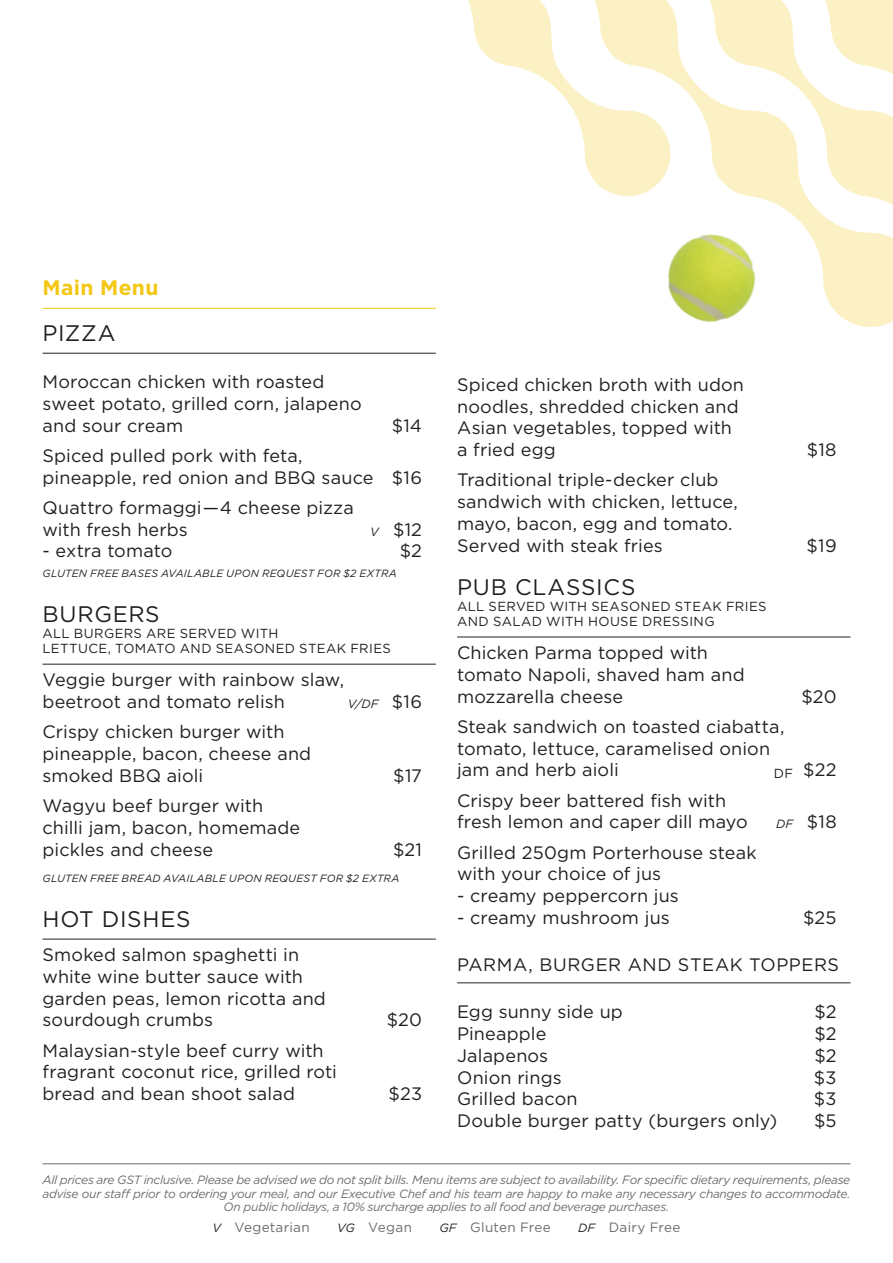
<style>
.page{position:relative;width:893px;height:1263px;background:#fff}
.page>*{position:absolute;margin:0;border:0;box-sizing:border-box;transform-origin:0 0}
.t1{font:22.5px "Gotham";letter-spacing:.03em;color:#231f20}
.t2{font:700 21px "Gotham";letter-spacing:.015em;color:#f3c712}
.t3{font:18px/21.8px "Gotham";letter-spacing:.005em;color:#231f20}
.t4{font:18px "Gotham";letter-spacing:.03em;color:#231f20}
.t5{font:13.5px "Gotham";letter-spacing:.02em;color:#6c6d70}
.t6{font:13.05px/15px "Gotham";letter-spacing:.025em;color:#231f20}
.t7{font:italic 12px/13.5px "Gotham";letter-spacing:-.025em;color:#6c6d70;text-align:center}
.t8{font:italic 12px "Gotham";color:#231f20}
.t9{font:italic 10.5px "Gotham";letter-spacing:.02em;color:#231f20}
.s1{font-style:italic;font-size:12px}
.s2{font-style:normal;font-size:18px}
.s3{font-style:italic;font-size:12px;color:#231f20}
</style>
<div class="page">
<svg style="left:468px;top:0;width:425px;height:327px"></svg>
<hr style="left:43px;top:1163px;width:807px;height:1px;background:#6c6d70">
<hr style="left:43px;top:353px;width:393px;height:1px;background:#231f20">
<hr style="left:43px;top:664px;width:393px;height:1px;background:#231f20">
<hr style="left:43px;top:939px;width:393px;height:1px;background:#231f20">
<hr style="left:43px;top:308px;width:393px;height:1px;background:#f3c712">
<hr style="left:457px;top:637px;width:393px;height:1px;background:#231f20">
<hr style="left:457px;top:982px;width:393px;height:1px;background:#231f20">
<img style="left:618px;top:193px;width:177px;height:134px">
<p class="t2" style="left:43px;top:276px;width:117px">Main Menu</p>
<p class="t1" style="left:43px;top:320px;width:74px">PIZZA</p>
<p class="t3" style="left:43px;top:370px;width:321px">Moroccan chicken with roasted sweet potato, grilled corn, jalapeno and sour cream</p>
<p class="t3" style="left:392px;top:414px;width:32px">$14</p>
<p class="t3" style="left:43px;top:444px;width:381px">Spiced pulled pork with feta,<br>pineapple, red onion and BBQ sauce $16</p>
<p class="t3" style="left:43px;top:496px;width:313px">Quattro formaggi—4 cheese pizza with fresh herbs</p>
<p class="t3" style="left:370px;top:518px;width:53px"><span class="s1">V</span> $12</p>
<p class="t3" style="left:43px;top:540px;width:131px">- extra tomato</p>
<p class="t3" style="left:400px;top:540px;width:24px">$2</p>
<p class="t9" style="left:43px;top:568px;width:356px">GLUTEN FREE BASES AVAILABLE UPON REQUEST FOR $2 EXTRA</p>
<p class="t1" style="left:43px;top:601px;width:119px">BURGERS</p>
<p class="t6" style="left:43px;top:626px;width:350px">ALL BURGERS ARE SERVED WITH<br>LETTUCE, TOMATO AND SEASONED STEAK FRIES</p>
<p class="t3" style="left:43px;top:669px;width:303px">Veggie burger with rainbow slaw, beetroot and tomato relish</p>
<p class="t8" style="left:348px;top:697px;width:76px">V/DF <span class="s2">$16</span></p>
<p class="t3" style="left:43px;top:721px;width:270px">Crispy chicken burger with pineapple, bacon, cheese and smoked BBQ aioli</p>
<p class="t3" style="left:393px;top:764px;width:30px">$17</p>
<p class="t3" style="left:43px;top:794px;width:259px">Wagyu beef burger with chilli jam, bacon, homemade pickles and cheese</p>
<p class="t3" style="left:393px;top:838px;width:30px">$21</p>
<p class="t9" style="left:43px;top:873px;width:359px">GLUTEN FREE BREAD AVAILABLE UPON REQUEST FOR $2 EXTRA</p>
<p class="t1" style="left:43px;top:906px;width:150px">HOT DISHES</p>
<p class="t3" style="left:43px;top:944px;width:285px">Smoked salmon spaghetti in white wine butter sauce with garden peas, lemon ricotta and sourdough crumbs</p>
<p class="t3" style="left:387px;top:1009px;width:37px">$20</p>
<p class="t3" style="left:43px;top:1039px;width:296px">Malaysian-style beef curry with fragrant coconut rice, grilled roti bread and bean shoot salad</p>
<p class="t3" style="left:389px;top:1083px;width:35px">$23</p>
<p class="t3" style="left:457px;top:373px;width:288px">Spiced chicken broth with udon noodles, shredded chicken and<br>Asian vegetables, topped with a fried egg</p>
<p class="t3" style="left:457px;top:469px;width:282px">Traditional triple-decker club sandwich with chicken, lettuce, mayo, bacon, egg and tomato.<br>Served with steak fries</p>
<p class="t1" style="left:457px;top:574px;width:180px">PUB CLASSICS</p>
<p class="t6" style="left:457px;top:599px;width:311px">ALL SERVED WITH SEASONED STEAK FRIES<br>AND SALAD WITH HOUSE DRESSING</p>
<p class="t3" style="left:457px;top:641px;width:289px">Chicken Parma topped with tomato Napoli, shaved ham and mozzarella cheese</p>
<p class="t3" style="left:807px;top:438px;width:31px">$18</p>
<p class="t3" style="left:806px;top:534px;width:32px">$19</p>
<p class="t3" style="left:801px;top:685px;width:37px">$20</p>
<p class="t3" style="left:457px;top:715px;width:329px">Steak sandwich on toasted ciabatta, tomato, lettuce, caramelised onion jam and herb aioli</p>
<p class="t3" style="left:774px;top:759px;width:64px"><sub>DF</sub> $22</p>
<p class="t3" style="left:457px;top:789px;width:292px">Crispy beer battered fish with fresh lemon and caper dill mayo</p>
<p class="t3" style="left:776px;top:811px;width:62px"><span class="s1">DF</span> $18</p>
<p class="t3" style="left:457px;top:841px;width:301px">Grilled 250gm Porterhouse steak with your choice of jus</p>
<p class="t3" style="left:457px;top:884px;width:223px">- creamy peppercorn jus</p>
<p class="t3" style="left:457px;top:906px;width:214px">- creamy mushroom jus</p>
<p class="t3" style="left:803px;top:906px;width:35px">$25</p>
<p class="t4" style="left:457px;top:955px;width:383px">PARMA, BURGER AND STEAK TOPPERS</p>
<p class="t3" style="left:457px;top:1001px;width:167px">Egg sunny side up</p>
<p class="t3" style="left:814px;top:1001px;width:24px">$2</p>
<p class="t3" style="left:457px;top:1023px;width:91px">Pineapple</p>
<p class="t3" style="left:814px;top:1023px;width:24px">$2</p>
<p class="t3" style="left:457px;top:1044px;width:93px">Jalapenos</p>
<p class="t3" style="left:814px;top:1044px;width:24px">$2</p>
<p class="t3" style="left:457px;top:1066px;width:106px">Onion rings</p>
<p class="t3" style="left:814px;top:1066px;width:24px">$3</p>
<p class="t3" style="left:457px;top:1088px;width:122px">Grilled bacon</p>
<p class="t3" style="left:814px;top:1088px;width:24px">$3</p>
<p class="t3" style="left:457px;top:1110px;width:322px">Double burger patty (burgers only)</p>
<p class="t3" style="left:814px;top:1110px;width:24px">$5</p>
<p class="t7" style="left:43px;top:1173px;width:809px">All prices are GST inclusive. Please be advised we do not split bills. Menu items are subject to availability. For specific dietary requirements, please advise our staff prior to ordering your meal, and our Executive Chef and his team are happy to make any necessary changes to accommodate.<br>On public holidays, a 10% surcharge applies to all food and beverage purchases.</p>
<p class="t5" style="left:212px;top:1219px;width:99px"><span class="s3">V</span> Vegetarian</p>
<p class="t5" style="left:337px;top:1219px;width:76px"><span class="s3">VG</span> Vegan</p>
<p class="t5" style="left:439px;top:1219px;width:113px"><span class="s3">GF</span> Gluten Free</p>
<p class="t5" style="left:578px;top:1219px;width:104px"><span class="s3">DF</span> Dairy Free</p>
</div>
